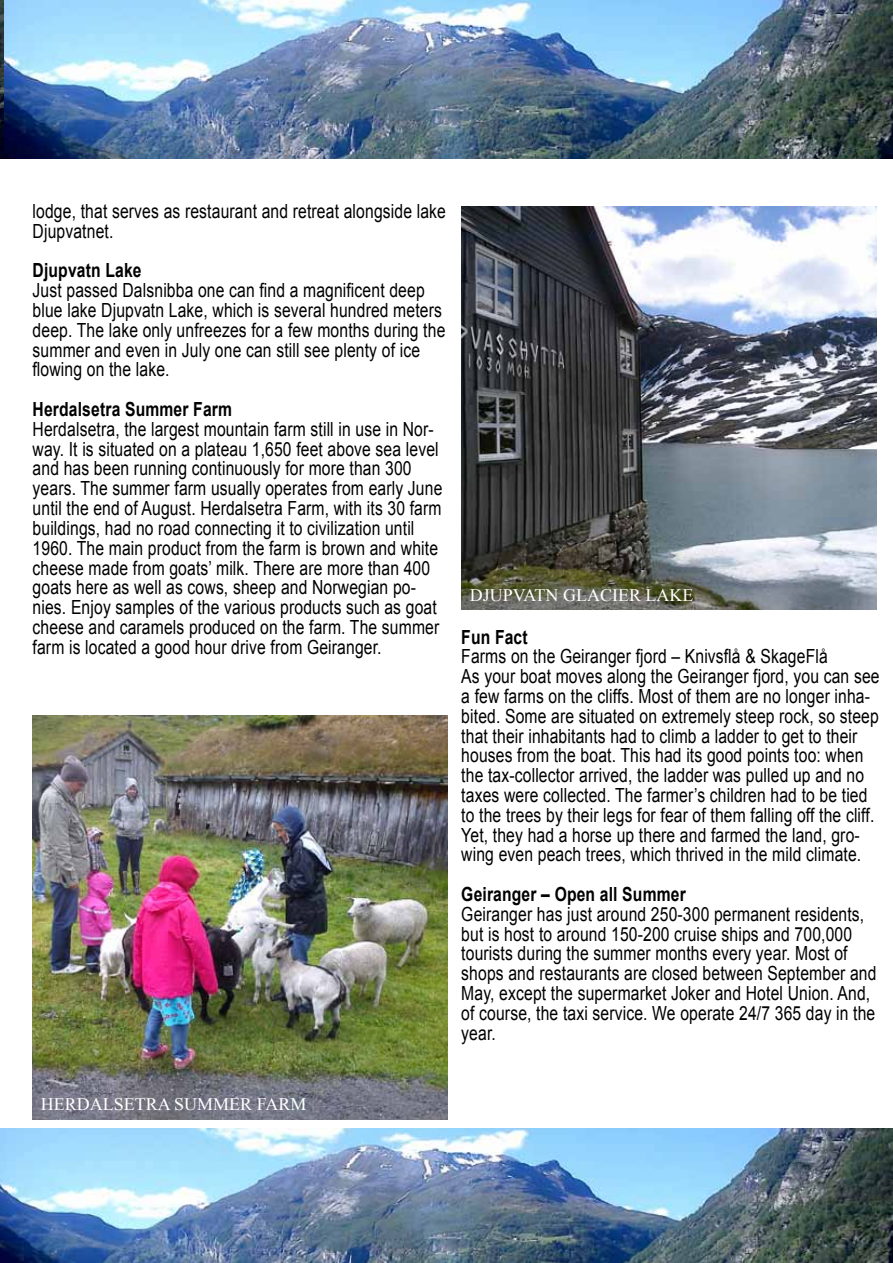
<style>
.page{position:relative;width:893px;height:1263px;background:#fff}
.page>*{position:absolute;margin:0;border:0;box-sizing:border-box;transform-origin:0 0}
.t1{font:19.5px/19.8px "Arial";letter-spacing:.01em;color:#000;scale:.81 1}
.t2{font:700 19.5px "Arial";letter-spacing:.01em;color:#000;scale:.81 1}
.t3{font:18px "Mongolian Baiti";color:#fff}
</style>
<div class="page">
<img style="left:0;top:1128px;width:893px;height:135px">
<img style="left:3px;top:1px;width:890px;height:158px">
<img style="left:0;top:1px;width:3px;height:158px">
<img style="left:32px;top:715px;width:416px;height:404px">
<img style="left:461px;top:206px;width:416px;height:404px">
<p class="t1" style="left:33px;top:201px;width:512px">lodge, that serves as restaurant and retreat alongside lake<br>Djupvatnet.</p>
<p class="t2" style="left:33px;top:258px;width:136px">Djupvatn Lake</p>
<p class="t1" style="left:33px;top:281px;width:511px">Just passed Dalsnibba one can find a magnificent deep blue lake Djupvatn Lake, which is several hundred meters deep. The lake only unfreezes for a few months during the summer and even in July one can still see plenty of ice flowing on the lake.</p>
<p class="t2" style="left:33px;top:396px;width:248px">Herdalsetra Summer Farm</p>
<p class="t1" style="left:33px;top:419px;width:507px">Herdalsetra, the largest mountain farm still in use in Nor&shy;way. It is situated on a plateau 1,650 feet above sea level and has been running continuously for more than 300 years. The summer farm usually operates from early June until the end of August. Herdalsetra Farm, with its 30 farm buildings, had no road connecting it to civilization until 1960. The main product from the farm is brown and white cheese made from goats’ milk. There are more than 400 goats here as well as cows, sheep and Norwegian po&shy;nies. Enjoy samples of the various products such as goat cheese and caramels produced on the farm. The summer farm is located a good hour drive from Geiranger.</p>
<p class="t3" style="left:470px;top:586px;width:225px">DJUPVATN GLACIER LAKE</p>
<p class="t2" style="left:461px;top:624px;width:83px">Fun Fact</p>
<p class="t1" style="left:461px;top:647px;width:518px">Farms on the Geiranger fjord – Knivsflå &amp; SkageFlå<br>As your boat moves along the Geiranger fjord, you can see a few farms on the cliffs. Most of them are no longer inha&shy;bited. Some are situated on extremely steep rock, so steep that their inhabitants had to climb a ladder to get to their houses from the boat. This had its good points too: when the tax-collector arrived, the ladder was pulled up and no taxes were collected. The farmer’s children had to be tied to the trees by their legs for fear of them falling off the cliff.<br>Yet, they had a horse up there and farmed the land, gro&shy;wing even peach trees, which thrived in the mild climate.</p>
<p class="t2" style="left:461px;top:881px;width:279px">Geiranger – Open all Summer</p>
<p class="t1" style="left:461px;top:904px;width:514px">Geiranger has just around 250-300 permanent residents, but is host to around 150-200 cruise ships and 700,000 tourists during the summer months every year. Most of shops and restaurants are closed between September and May, except the supermarket Joker and Hotel Union. And, of course, the taxi service. We operate 24/7 365 day in the year.</p>
<p class="t3" style="left:41px;top:1094px;width:267px">HERDALSETRA SUMMER FARM</p>
</div>
